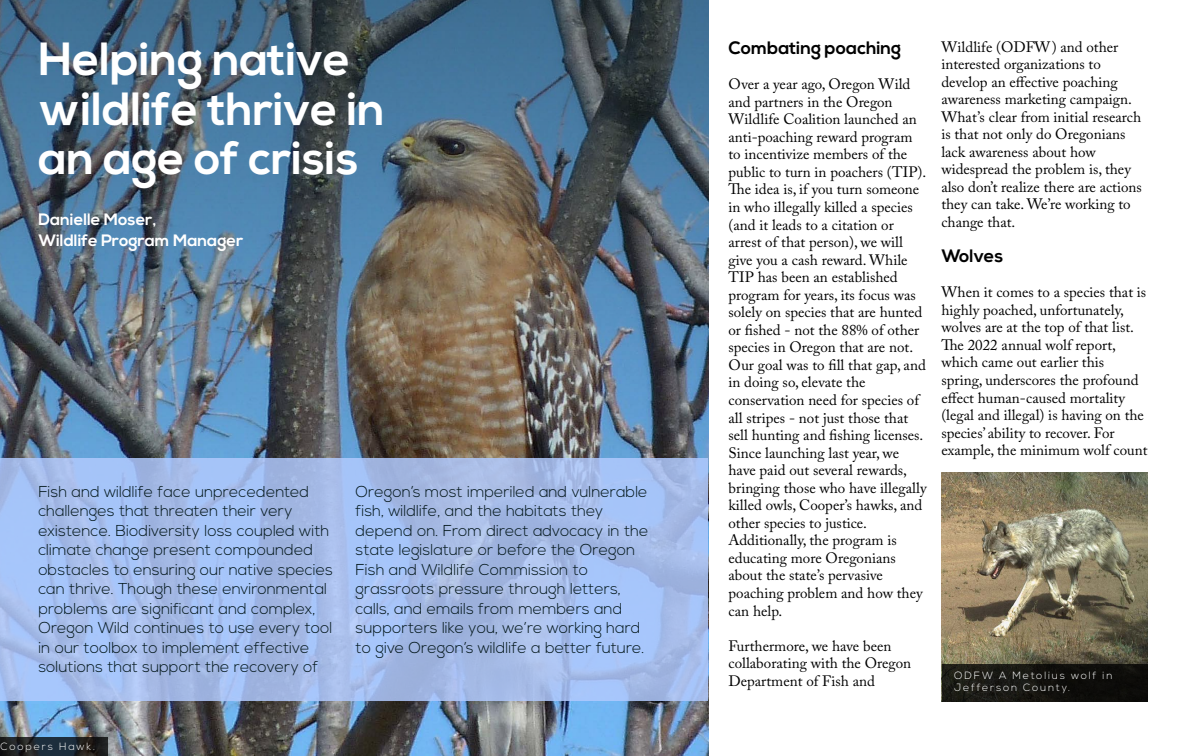
<style>
.page{position:relative;width:1188px;height:756px;background:#fff}
.page>*{position:absolute;margin:0;border:0;box-sizing:border-box;transform-origin:0 0}
.t1{font:700 46.5px/49.5px "Nexa";color:#fff}
.t2{font:700 18px "Nexa";color:#000}
.t3{font:700 16.5px/21px "Nexa";color:#fff}
.t4{font:300 15.75px/19.5px "Nexa";color:#001417}
.t5{font:15px/17.5px "Adobe Caslon Pro";color:#000}
.t6{font:300 10.5px/12px "Nexa";letter-spacing:.175em;color:#fff}
</style>
<div class="page">
<img style="left:0;top:701px;width:708px;height:55px">
<img style="left:0;top:0;width:708px;height:458px">
<img style="left:942px;top:472px;width:206px;height:230px">
<svg style="left:0;top:458px;width:708px;height:243px;background:#a5bdeb"></svg>
<svg style="left:0;top:737px;width:108px;height:19px;background:#1d2329"></svg>
<div style="left:942px;top:664px;width:205px;height:38px;background:linear-gradient(to right,#1f1f18,#0a0807)"></div>
<h1 class="t1" style="left:38px;top:36px;width:348px">Helping native wildlife thrive in an age of crisis</h1>
<p class="t3" style="left:38px;top:209px;width:206px">Danielle Moser,<br>Wildlife Program Manager</p>
<p class="t4" style="left:38px;top:482px;width:296px">Fish and wildlife face unprecedented challenges that threaten their very existence. Biodiversity loss coupled with climate change present compounded obstacles to ensuring our native species can thrive. Though these environmental problems are significant and complex, Oregon Wild continues to use every tool in our toolbox to implement effective solutions that support the recovery of</p>
<p class="t4" style="left:356px;top:482px;width:294px">Oregon’s most imperiled and vulnerable fish, wildlife, and the habitats they depend on. From direct advocacy in the state legislature or before the Oregon Fish and Wildlife Commission to grassroots pressure through letters, calls, and emails from members and supporters like you, we’re working hard to give Oregon’s wildlife a better future.</p>
<p class="t6" style="left:1px;top:741px;width:96px">Coopers Hawk.</p>
<p class="t2" style="left:729px;top:37px;width:174px">Combating poaching</p>
<p class="t5" style="left:729px;top:75px;width:200px">Over a year ago, Oregon Wild and partners in the Oregon<br>Wildlife Coalition launched an anti-poaching reward program to incentivize members of the public to turn in poachers (TIP).<br>The idea is, if you turn someone in who illegally killed a species (and it leads to a citation or arrest of that person), we will give you a cash reward. While<br>TIP has been an established program for years, its focus was solely on species that are hunted or fished - not the 88% of other species in Oregon that are not.<br>Our goal was to fill that gap, and in doing so, elevate the conservation need for species of all stripes - not just those that sell hunting and fishing licenses.<br>Since launching last year, we have paid out several rewards, bringing those who have illegally killed owls, Cooper’s hawks, and other species to justice.<br>Additionally, the program is educating more Oregonians about the state’s pervasive poaching problem and how they can help.</p>
<p class="t5" style="left:729px;top:637px;width:184px">Furthermore, we have been collaborating with the Oregon<br>Department of Fish and</p>
<p class="t5" style="left:941px;top:38px;width:202px">Wildlife (ODFW) and other interested organizations to develop an effective poaching awareness marketing campaign.<br>What’s clear from initial research is that not only do Oregonians lack awareness about how widespread the problem is, they also don’t realize there are actions they can take. We’re working to change that.</p>
<p class="t2" style="left:941px;top:246px;width:63px">Wolves</p>
<p class="t5" style="left:941px;top:283px;width:208px">When it comes to a species that is highly poached, unfortunately, wolves are at the top of that list.<br>The 2022 annual wolf report, which came out earlier this spring, underscores the profound effect human-caused mortality (legal and illegal) is having on the species’ ability to recover. For example, the minimum wolf count</p>
<p class="t6" style="left:954px;top:670px;width:160px">ODFW A Metolius wolf in<br>Jefferson County.</p>
</div>
